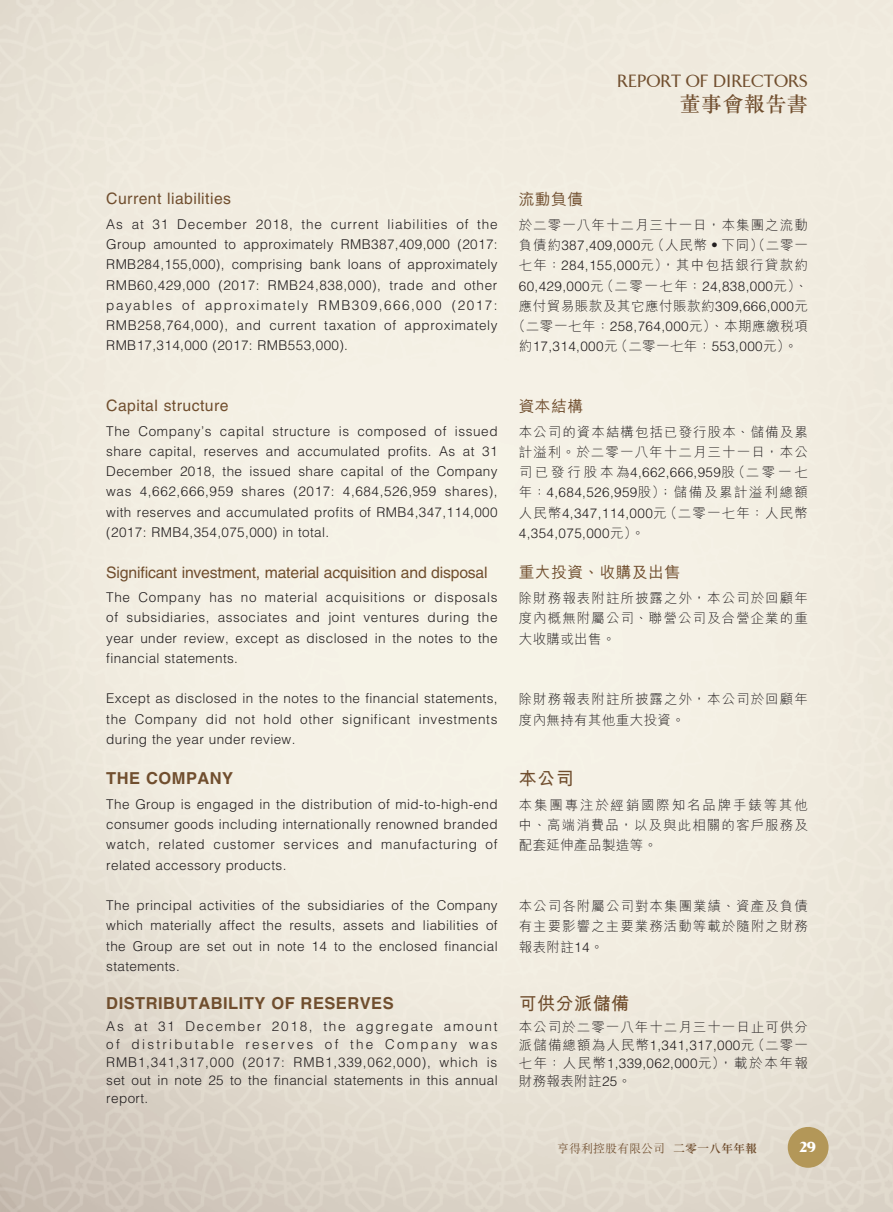
<style>
.page{position:relative;width:893px;height:1212px;background:#fff}
.page>*{position:absolute;margin:0;border:0;box-sizing:border-box;transform-origin:0 0}
.t1{font:500 27px "Arrow";letter-spacing:.02em;color:#704e2e}
.t2{font:500 27px "M Sung HK";letter-spacing:.02em;color:#704e2e}
.t3{font:500 21px "M Sung HK";letter-spacing:.02em;color:#704e2e}
.t4{font:500 18px "Arrow";letter-spacing:.02em;color:#704e2e}
.t5{font:700 18px "M Hei HK";letter-spacing:.03em;color:#704e2e}
.t6{font:700 16.5px "Helvetica LT Std";color:#704e2e}
.t7{font:15.75px "Helvetica LT Std";letter-spacing:-.01em;color:#704e2e}
.t8{font:15.75px "Helvetica LT Std";letter-spacing:.03em;color:#704e2e}
.t9{font:500 15.75px "M Hei HK";letter-spacing:.03em;color:#704e2e}
.t10{font:900 15px "Arrow";color:#fff}
.t11{font:300 13.5px/20.2px "Helvetica LT Std";letter-spacing:.03em;color:#231f20;text-align:justify}
.t12{font:300 13.5px/20.2px "M Hei HK";letter-spacing:.075em;color:#231f20;text-align:justify}
.t13{font:300 13.5px/20.2px "M Hei HK";letter-spacing:.04em;color:#231f20;text-align:center}
.t14{font:300 12px "M Sung HK";color:#704e2e}
.s1{font-family:"Helvetica LT Std"}
.s2{font-family:"M Hei HK"}
.s3{font-weight:700}
</style>
<div class="page">
<img style="left:0;top:0;width:893px;height:1212px">
<div style="left:788px;top:1127px;width:40px;height:41px;background:#b39758;border-radius:50%"></div>
<h3 class="t4" style="left:618px;top:72px;width:192px">REPORT OF DIRECTORS</h3>
<h2 class="t3" style="left:680px;top:90px;width:130px">董事會報告書</h2>
<h1 class="t1" style="left:523px;top:72px;width:287px">REPORT OF DIRECTORS</h1>
<h1 class="t2" style="left:643px;top:102px;width:166px">董事會報告書</h1>
<p class="t8" style="left:106px;top:190px;width:126px">Current liabilities</p>
<p class="t11" style="left:106px;top:214px;width:393px">As at 31 December 2018, the current liabilities of the Group amounted to approximately RMB387,409,000 (2017:<br>RMB284,155,000), comprising bank loans of approximately RMB60,429,000 (2017: RMB24,838,000), trade and other payables of approximately RMB309,666,000 (2017:<br>RMB258,764,000), and current taxation of approximately RMB17,314,000 (2017: RMB553,000).</p>
<p class="t8" style="left:106px;top:396px;width:124px">Capital structure</p>
<p class="t11" style="left:106px;top:421px;width:393px">The Company’s capital structure is composed of issued share capital, reserves and accumulated profits. As at 31<br>December 2018, the issued share capital of the Company was 4,662,666,959 shares (2017: 4,684,526,959 shares), with reserves and accumulated profits of RMB4,347,114,000 (2017: RMB4,354,075,000) in total.</p>
<p class="t7" style="left:106px;top:563px;width:383px">Significant investment, material acquisition and disposal</p>
<p class="t11" style="left:106px;top:587px;width:393px">The Company has no material acquisitions or disposals of subsidiaries, associates and joint ventures during the year under review, except as disclosed in the notes to the financial statements.</p>
<p class="t11" style="left:106px;top:688px;width:393px">Except as disclosed in the notes to the financial statements, the Company did not hold other significant investments during the year under review.</p>
<p class="t6" style="left:106px;top:768px;width:66px">THE COMPAN</p>
<p class="t6" style="left:222px;top:768px;width:13px">Y</p>
<p class="t11" style="left:106px;top:794px;width:393px">The Group is engaged in the distribution of mid-to-high-end consumer goods including internationally renowned branded watch, related customer services and manufacturing of related accessory products.</p>
<p class="t11" style="left:106px;top:895px;width:393px">The principal activities of the subsidiaries of the Company which materially affect the results, assets and liabilities of the Group are set out in note 14 to the enclosed financial statements.</p>
<p class="t6" style="left:106px;top:993px;width:23px">DISTRIBUTABILIT</p>
<p class="t6" style="left:254px;top:993px;width:59px">Y OF RESERVES</p>
<p class="t11" style="left:106px;top:1017px;width:393px;line-height:18px">As at 31 December 2018, the aggregate amount of distributable reserves of the Company was RMB1,341,317,000 (2017: RMB1,339,062,000), which is set out in note 25 to the financial statements in this annual report.</p>
<p class="t9" style="left:519px;top:188px;width:66px">流動負債</p>
<p class="t12" style="left:519px;top:214px;width:291px">於二零一八年十二月三十一日，本集團之流動負債約<span class="s1">387,409,000</span>元（人民幣•下同）（二零一七年：<span class="s1">284,155,000</span>元），其中包括銀行貸款約</p>
<p class="t11" style="left:519px;top:276px;width:291px">60,429,000<span class="s2">元（二零一七年：</span>24,838,000<span class="s2">元）、</span></p>
<p class="t13" style="left:512px;top:295px;width:297px">應付貿易賬款及其它應付賬款約<span class="s1">309,666,000</span>元（二零一七年：<span class="s1">258,764,000</span>元）、本期應繳稅項</p>
<p class="t11" style="left:519px;top:336px;width:280px"><span class="s2">約</span>17,314,000<span class="s2">元（二零一七年：</span>553,000<span class="s2">元）。</span></p>
<p class="t9" style="left:519px;top:395px;width:66px">資本結構</p>
<p class="t12" style="left:519px;top:421px;width:291px">本公司的資本結構包括已發行股本、儲備及累計溢利。於二零一八年十二月三十一日，本公司已發行股本為<span class="s1">4,662,666,959</span>股（二零一七年：<span class="s1">4,684,526,959</span>股）；儲備及累計溢利總額人民幣<span class="s1">4,347,114,000</span>元（二零一七年：人民幣</p>
<p class="t11" style="left:519px;top:523px;width:127px">4,354,075,000<span class="s2">元）。</span></p>
<p class="t9" style="left:519px;top:561px;width:163px">重大投資、收購及出售</p>
<p class="t12" style="left:519px;top:587px;width:291px">除財務報表附註所披露之外，本公司於回顧年度內概無附屬公司、聯營公司及合營企業的重大收購或出售。</p>
<p class="t12" style="left:519px;top:689px;width:291px">除財務報表附註所披露之外，本公司於回顧年度內無持有其他重大投資。</p>
<h3 class="t5" style="left:519px;top:765px;width:57px">本公司</h3>
<p class="t12" style="left:519px;top:794px;width:291px">本集團專注於經銷國際知名品牌手錶等其他中、高端消費品，以及與此相關的客戶服務及配套延伸產品製造等。</p>
<p class="t12" style="left:519px;top:895px;width:291px">本公司各附屬公司對本集團業績、資產及負債有主要影響之主要業務活動等載於隨附之財務報表附註<span class="s1">14</span>。</p>
<h3 class="t5" style="left:519px;top:990px;width:112px">可供分派儲備</h3>
<p class="t12" style="left:519px;top:1018px;width:291px;line-height:18px">本公司於二零一八年十二月三十一日止可供分派儲備總額為人民幣<span class="s1">1,341,317,000</span>元（二零一七年：人民幣<span class="s1">1,339,062,000</span>元），載於本年報財務報表附註<span class="s1">25</span>。</p>
<p class="t14" style="left:557px;top:1140px;width:201px">亨得利控股有限公司 <span class="s3">二零一八年年報</span></p>
<p class="t10" style="left:800px;top:1139px;width:18px">29</p>
</div>
